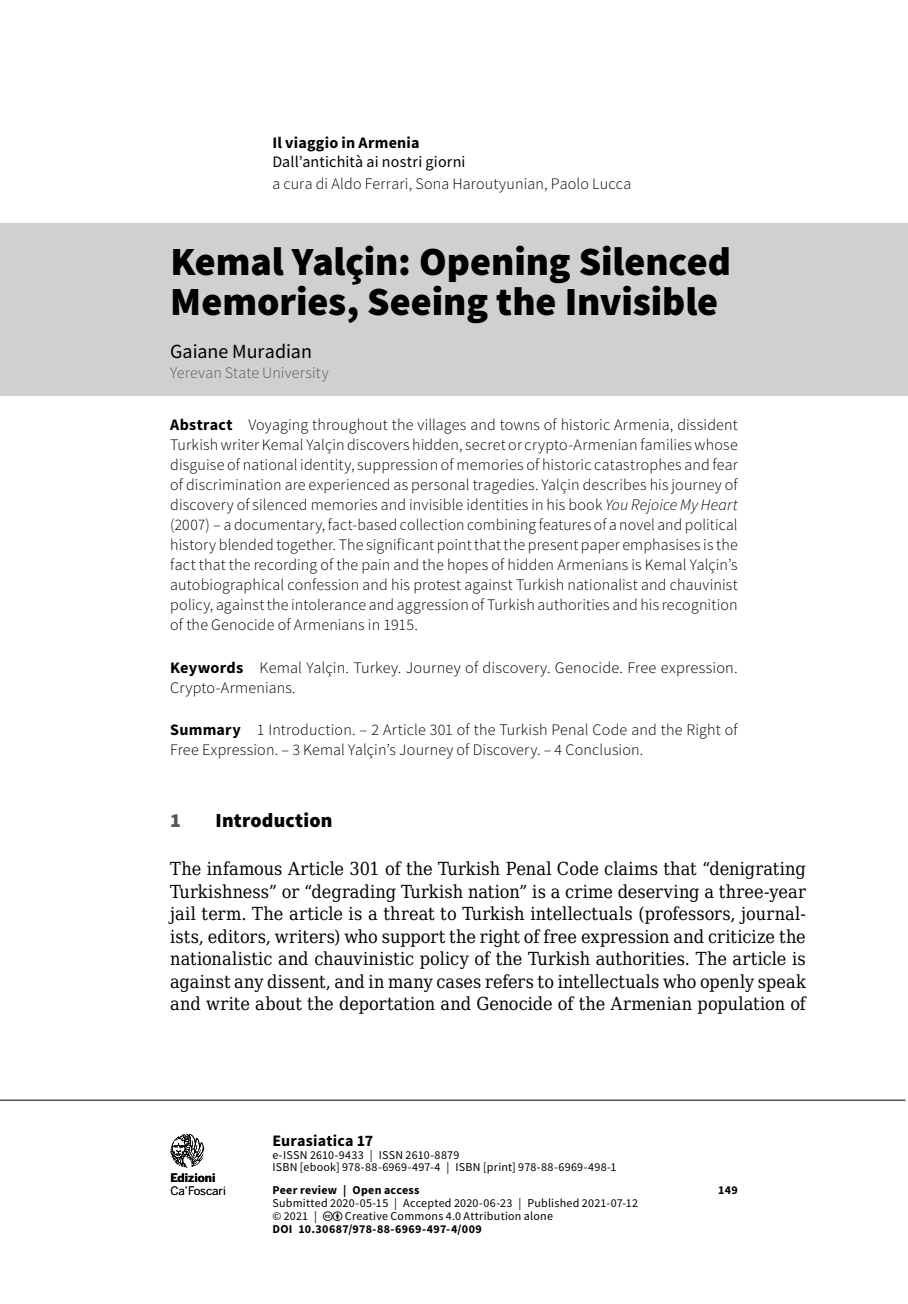
<style>
.page{position:relative;width:908px;height:1304px;background:#fff}
.page>*{position:absolute;margin:0;border:0;box-sizing:border-box;transform-origin:0 0}
.t1{font:900 40px/40px "Source Sans Pro";letter-spacing:-.005em;color:#000}
.t2{font:20px "Source Sans Pro";color:#000}
.t3{font:900 20px "Source Sans Pro";letter-spacing:.01em;color:#000}
.t4{font:900 20px "Source Sans Pro";color:#575756}
.t5{font:18px/22.4px "DejaVu Serif Condensed";letter-spacing:-.01em;color:#000;text-align:justify}
.t6{font:300 16px/20px "Source Sans Pro";letter-spacing:.01em;color:#000}
.t7{font:700 16px "Source Sans Pro";letter-spacing:.015em;color:#000}
.t8{font:16px "Source Sans Pro";letter-spacing:.01em;color:#000}
.t9{font:300 16px "Source Sans Pro";letter-spacing:.01em;color:#575756}
.t10{font:12px/12.4px "Source Sans Pro";letter-spacing:.02em;color:#000}
.t11{font:700 12px "Source Sans Pro";letter-spacing:.025em;color:#000}
.t12{font:11.6px "Benton Sans";letter-spacing:-.01em;color:#000}
.t13{font:700 11.6px "Benton Sans";color:#000}
.s1{font-weight:700}
.s2{font-style:italic}
</style>
<div class="page">
<hr style="left:0;top:1100px;width:905px;height:1px;background:#000">
<svg style="left:170px;top:1134px;width:34px;height:33px"></svg>
<div style="left:0;top:223px;width:907px;height:172px;background:#d0d0d0"></div>
<p class="t7" style="left:272px;top:132px;width:149px">Il viaggio in Armenia</p>
<p class="t8" style="left:272px;top:152px;width:195px">Dall’antichità ai nostri giorni</p>
<p class="t6" style="left:272px;top:174px;width:360px">a cura di Aldo Ferrari, Sona Haroutyunian, Paolo Lucca</p>
<h1 class="t1" style="left:170px;top:241px;width:562px">Kemal Yalçin: Opening Silenced<br>Memories, Seeing the Invisible</h1>
<p class="t2" style="left:170px;top:339px;width:143px">Gaiane Muradian</p>
<p class="t9" style="left:170px;top:363px;width:160px">Yerevan State University</p>
<p class="t6" style="left:170px;top:415px;width:568px;text-align:justify"><span class="s1">Abstract</span> Voyaging throughout the villages and towns of historic Armenia, dissident Turkish writer Kemal Yalçin discovers hidden, secret or crypto-Armenian families whose disguise of national identity, suppression of memories of historic catastrophes and fear of discrimination are experienced as personal tragedies. Yalçin describes his journey of discovery of silenced memories and invisible identities in his book <span class="s2">You Rejoice My Heart </span>(2007) – a documentary, fact-based collection combining features of a novel and political history blended together. The significant point that the present paper emphasises is the fact that the recording of the pain and the hopes of hidden Armenians is Kemal Yalçin’s autobiographical confession and his protest against Turkish nationalist and chauvinist policy, against the intolerance and aggression of Turkish authorities and his recognition of the Genocide of Armenians in 1915.</p>
<p class="t6" style="left:170px;top:657px;width:568px"><span class="s1">Keywords</span> Kemal Yalçin. Turkey. Journey of discovery. Genocide. Free expression.<br>Crypto-Armenians.</p>
<p class="t6" style="left:170px;top:720px;width:568px"><span class="s1">Summary</span> 1 Introduction. – 2 Article 301 of the Turkish Penal Code and the Right of<br>Free Expression. – 3 Kemal Yalçin’s Journey of Discovery. – 4 Conclusion.</p>
<p class="t4" style="left:170px;top:807px;width:12px">1</p>
<p class="t3" style="left:215px;top:807px;width:118px">Introduction</p>
<p class="t5" style="left:170px;top:857px;width:637px">The infamous Article 301 of the Turkish Penal Code claims that “denigrating Turkishness” or “degrading Turkish nation” is a crime deserving a three-year jail term. The article is a threat to Turkish intellectuals (professors, journal&shy;ists, editors, writers) who support the right of free expression and criticize the nationalistic and chauvinistic policy of the Turkish authorities. The article is against any dissent, and in many cases refers to intellectuals who openly speak and write about the deportation and Genocide of the Armenian population of</p>
<p class="t13" style="left:170px;top:1171px;width:47px">Edizioni</p>
<p class="t12" style="left:170px;top:1183px;width:57px">Ca’Foscari</p>
<p class="t7" style="left:272px;top:1130px;width:102px">Eurasiatica 17</p>
<p class="t10" style="left:272px;top:1149px;width:345px">e-ISSN 2610-9433 | ISSN 2610-8879<br>ISBN [ebook] 978-88-6969-497-4 | ISBN [print] 978-88-6969-498-1</p>
<p class="t11" style="left:272px;top:1182px;width:149px">Peer review | Open access</p>
<p class="t11" style="left:717px;top:1182px;width:21px">149</p>
<p class="t10" style="left:272px;top:1197px;width:367px;line-height:13px">Submitted 2020-05-15 | Accepted 2020-06-23 | Published 2021-07-12 © 2021 |</p>
<p class="t10" style="left:345px;top:1210px;width:209px">Creative Commons 4.0 Attribution alone</p>
<p class="t11" style="left:272px;top:1221px;width:211px">DOI 10.30687/978-88-6969-497-4/009</p>
</div>
